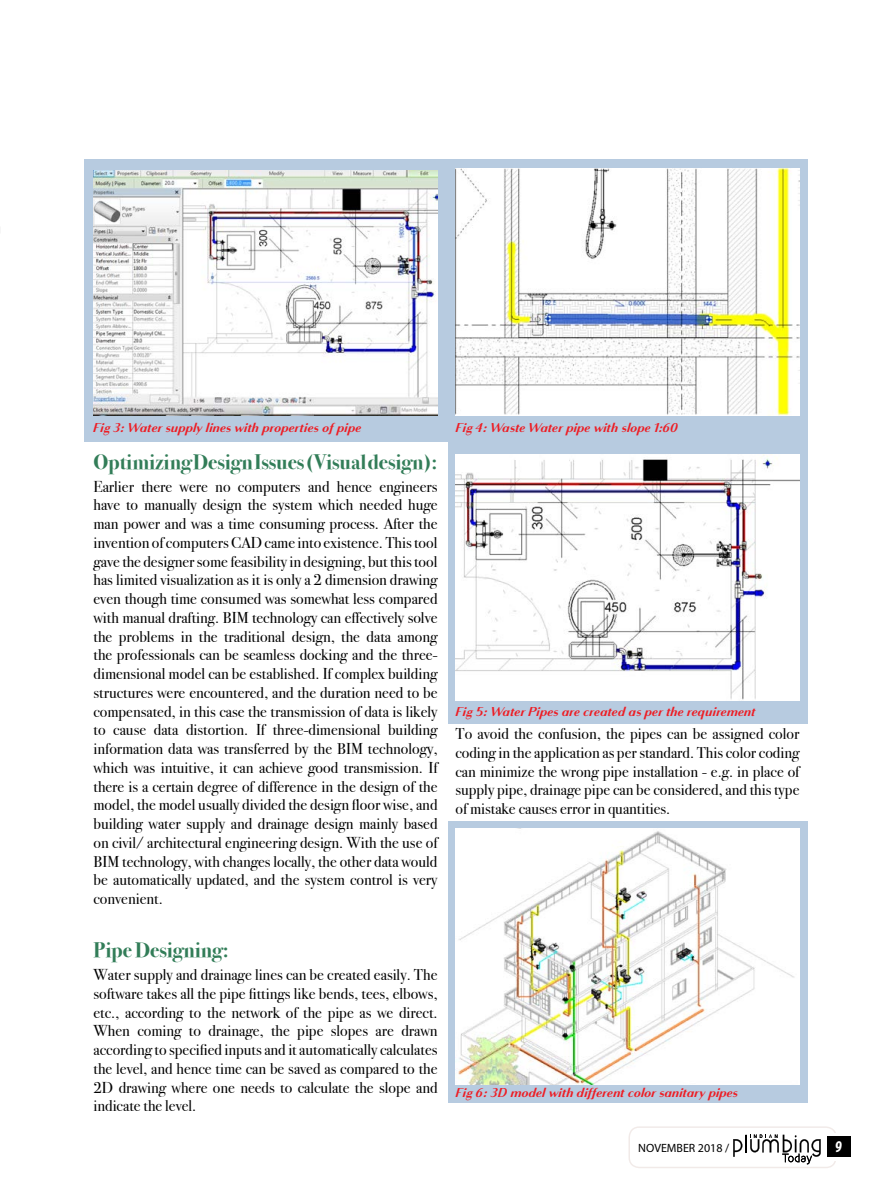
<style>
.page{position:relative;width:893px;height:1191px;background:#fff}
.page>*{position:absolute;margin:0;border:0;box-sizing:border-box;transform-origin:0 0}
.t1{font:700 21px "Bodoni Svty Two ITCTT";color:#327d58}
.t2{font:15.75px/18.8px "Bodoni Svty Two ITCTT";color:#000;text-align:justify}
.t3{font:italic 700 15px "Roboto Condensed";color:#fff}
.t4{font:italic 700 12.75px "Bodoni Sans Text";color:#ed1d24}
.t5{font:12px "Myriad Pro";color:#000}
</style>
<div class="page">
<div style="left:628px;top:1126px;width:209px;height:42px;border:2px solid #8d5443;border-radius:10px"></div>
<svg style="left:831px;top:1133px;width:10px;height:27px"></svg>
<svg style="left:733px;top:1134px;width:88px;height:30px"></svg>
<div style="left:827px;top:1136px;width:23px;height:20px;background:#000"></div>
<div style="left:84px;top:159px;width:724px;height:282px;background:#b7cbe0"></div>
<img style="left:94px;top:170px;width:343px;height:245px">
<div style="left:449px;top:437px;width:359px;height:287px;background:#b7cbe0"></div>
<div style="left:449px;top:821px;width:359px;height:281px;background:#b7cbe0"></div>
<img style="left:455px;top:168px;width:344px;height:248px">
<img style="left:455px;top:455px;width:344px;height:245px">
<img style="left:455px;top:828px;width:344px;height:256px">
<p class="t4" style="left:93px;top:421px;width:270px">Fig 3: Water supply lines with properties of pipe</p>
<h1 class="t1" style="left:94px;top:444px;width:345px">Optimizing Design Issues (Visual design):</h1>
<p class="t2" style="left:94px;top:475px;width:345px">Earlier there were no computers and hence engineers have to manually design the system which needed huge man power and was a time consuming process. After the invention of computers CAD came into existence. This tool gave the designer some feasibility in designing, but this tool has limited visualization as it is only a 2 dimension drawing even though time consumed was somewhat less compared with manual drafting. BIM technology can effectively solve the problems in the traditional design, the data among the professionals can be seamless docking and the three&shy;dimensional model can be established. If complex building structures were encountered, and the duration need to be compensated, in this case the transmission of data is likely to cause data distortion. If three-dimensional building information data was transferred by the BIM technology, which was intuitive, it can achieve good transmission. If there is a certain degree of difference in the design of the model, the model usually divided the design floor wise, and building water supply and drainage design mainly based on civil/ architectural engineering design. With the use of BIM technology, with changes locally, the other data would be automatically updated, and the system control is very convenient.</p>
<h1 class="t1" style="left:94px;top:932px;width:137px">Pipe Designing:</h1>
<p class="t2" style="left:94px;top:963px;width:345px">Water supply and drainage lines can be created easily. The software takes all the pipe fittings like bends, tees, elbows, etc., according to the network of the pipe as we direct.<br>When coming to drainage, the pipe slopes are drawn according to specified inputs and it automatically calculates the level, and hence time can be saved as compared to the 2D drawing where one needs to calculate the slope and indicate the level.</p>
<p class="t4" style="left:455px;top:421px;width:224px">Fig 4: Waste Water pipe with slope 1:60</p>
<p class="t4" style="left:455px;top:704px;width:301px">Fig 5: Water Pipes are created as per the requirement</p>
<p class="t2" style="left:455px;top:722px;width:345px">To avoid the confusion, the pipes can be assigned color coding in the application as per standard. This color coding can minimize the wrong pipe installation - e.g. in place of supply pipe, drainage pipe can be considered, and this type of mistake causes error in quantities.</p>
<p class="t4" style="left:455px;top:1086px;width:284px">Fig 6: 3D model with different color sanitary pipes</p>
<p class="t5" style="left:638px;top:1140px;width:93px">NOVEMBER 2018 /</p>
<p class="t3" style="left:835px;top:1136px;width:9px">9</p>
</div>
